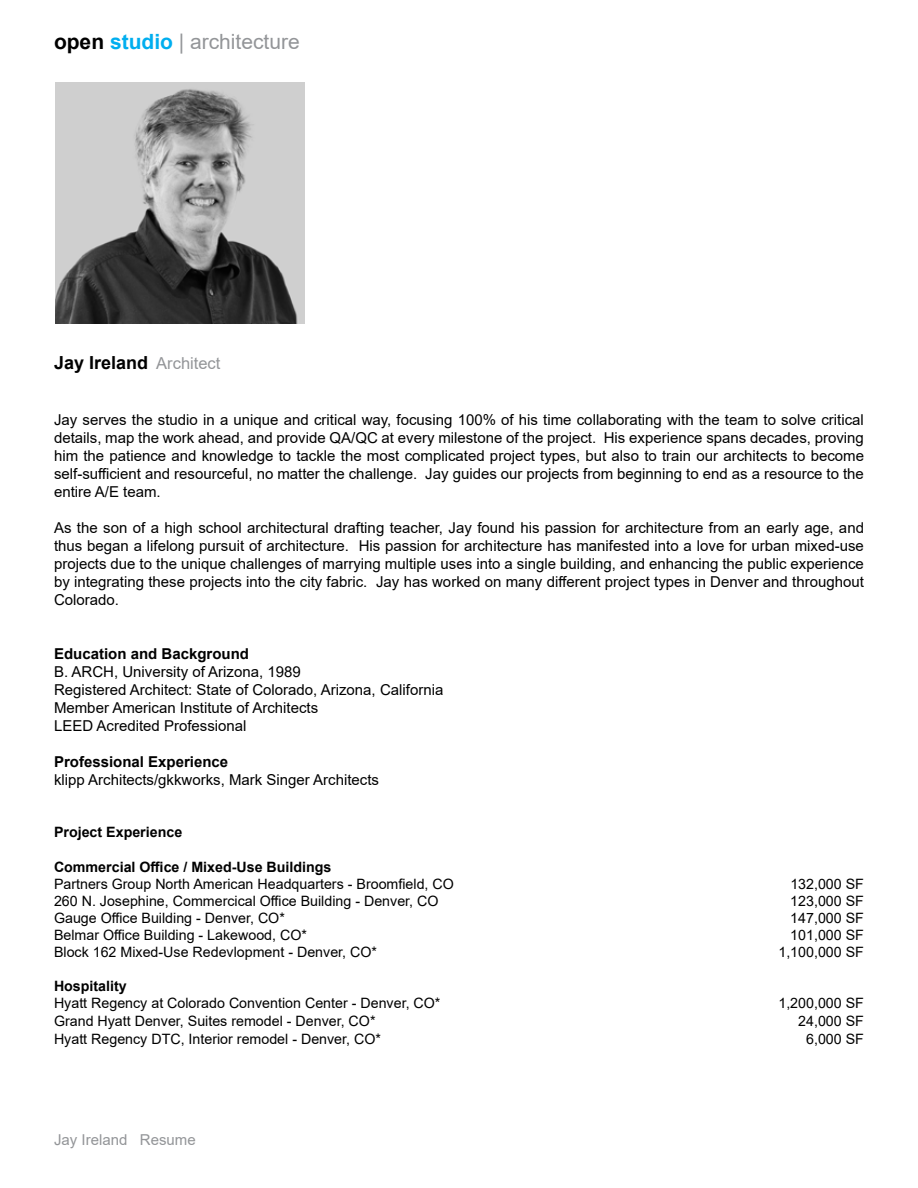
<style>
.page{position:relative;width:918px;height:1188px;background:#fff}
.page>*{position:absolute;margin:0;border:0;box-sizing:border-box;transform-origin:0 0}
.t1{font:21px "Arial";color:#939598}
.t2{font:700 18px "Arial";color:#000}
.t3{font:15px/18px "Arial";color:#000;text-align:justify}
.t4{font:700 15px "Arial";color:#000}
.t5{font:15px "Arial";color:#939598}
.t6{font:14.25px "Arial";color:#000}
.t7{font:700 14.25px "Arial";color:#000}
.s1{font-weight:700;color:#000}
.s2{font-weight:700;color:#00aeef}
.s3{font-weight:400;font-size:16.5px;color:#939598}
</style>
<div class="page">
<img style="left:56px;top:83px;width:248px;height:241px">
<h1 class="t1" style="left:54px;top:28px;width:247px"><span class="s1">open</span> <span class="s2">studio</span> | architecture</h1>
<p class="t2" style="left:54px;top:350px;width:168px">Jay Ireland <span class="s3">Architect</span></p>
<p class="t3" style="left:54px;top:411px;width:812px">Jay serves the studio in a unique and critical way, focusing 100% of his time collaborating with the team to solve critical details, map the work ahead, and provide QA/QC at every milestone of the project. His experience spans decades, proving him the patience and knowledge to tackle the most complicated project types, but also to train our architects to become self-sufficient and resourceful, no matter the challenge. Jay guides our projects from beginning to end as a resource to the entire A/E team.</p>
<p class="t3" style="left:54px;top:519px;width:812px">As the son of a high school architectural drafting teacher, Jay found his passion for architecture from an early age, and thus began a lifelong pursuit of architecture. His passion for architecture has manifested into a love for urban mixed-use projects due to the unique challenges of marrying multiple uses into a single building, and enhancing the public experience by integrating these projects into the city fabric. Jay has worked on many different project types in Denver and throughout Colorado.</p>
<p class="t4" style="left:54px;top:643px;width:197px">Education and Background</p>
<p class="t3" style="left:54px;top:663px;width:391px;text-align:left">B. ARCH, University of Arizona, 1989<br>Registered Architect: State of Colorado, Arizona, California Member American Institute of Architects<br>LEED Acredited Professional</p>
<p class="t4" style="left:54px;top:751px;width:176px">Professional Experience</p>
<p class="t3" style="left:54px;top:771px;width:327px">klipp Architects/gkkworks, Mark Singer Architects</p>
<p class="t7" style="left:54px;top:822px;width:130px">Project Experience</p>
<p class="t7" style="left:54px;top:857px;width:279px">Commercial Office / Mixed-Use Buildings</p>
<p class="t6" style="left:54px;top:874px;width:401px">Partners Group North American Headquarters - Broomfield, CO</p>
<p class="t6" style="left:790px;top:874px;width:75px">132,000 SF</p>
<p class="t6" style="left:54px;top:891px;width:386px">260 N. Josephine, Commercical Office Building - Denver, CO</p>
<p class="t6" style="left:790px;top:891px;width:75px">123,000 SF</p>
<p class="t6" style="left:54px;top:908px;width:232px">Gauge Office Building - Denver, CO*</p>
<p class="t6" style="left:790px;top:908px;width:75px">147,000 SF</p>
<p class="t6" style="left:54px;top:925px;width:255px">Belmar Office Building - Lakewood, CO*</p>
<p class="t6" style="left:790px;top:925px;width:75px">101,000 SF</p>
<p class="t6" style="left:54px;top:942px;width:325px">Block 162 Mixed-Use Redevlopment - Denver, CO*</p>
<p class="t6" style="left:778px;top:942px;width:87px">1,100,000 SF</p>
<p class="t7" style="left:54px;top:976px;width:74px">Hospitality</p>
<p class="t6" style="left:54px;top:994px;width:388px">Hyatt Regency at Colorado Convention Center - Denver, CO*</p>
<p class="t6" style="left:778px;top:994px;width:87px">1,200,000 SF</p>
<p class="t6" style="left:54px;top:1012px;width:323px">Grand Hyatt Denver, Suites remodel - Denver, CO*</p>
<p class="t6" style="left:798px;top:1012px;width:67px">24,000 SF</p>
<p class="t6" style="left:54px;top:1029px;width:329px">Hyatt Regency DTC, Interior remodel - Denver, CO*</p>
<p class="t6" style="left:806px;top:1029px;width:59px">6,000 SF</p>
<p class="t5" style="left:54px;top:1129px;width:143px">Jay Ireland Resume</p>
</div>
